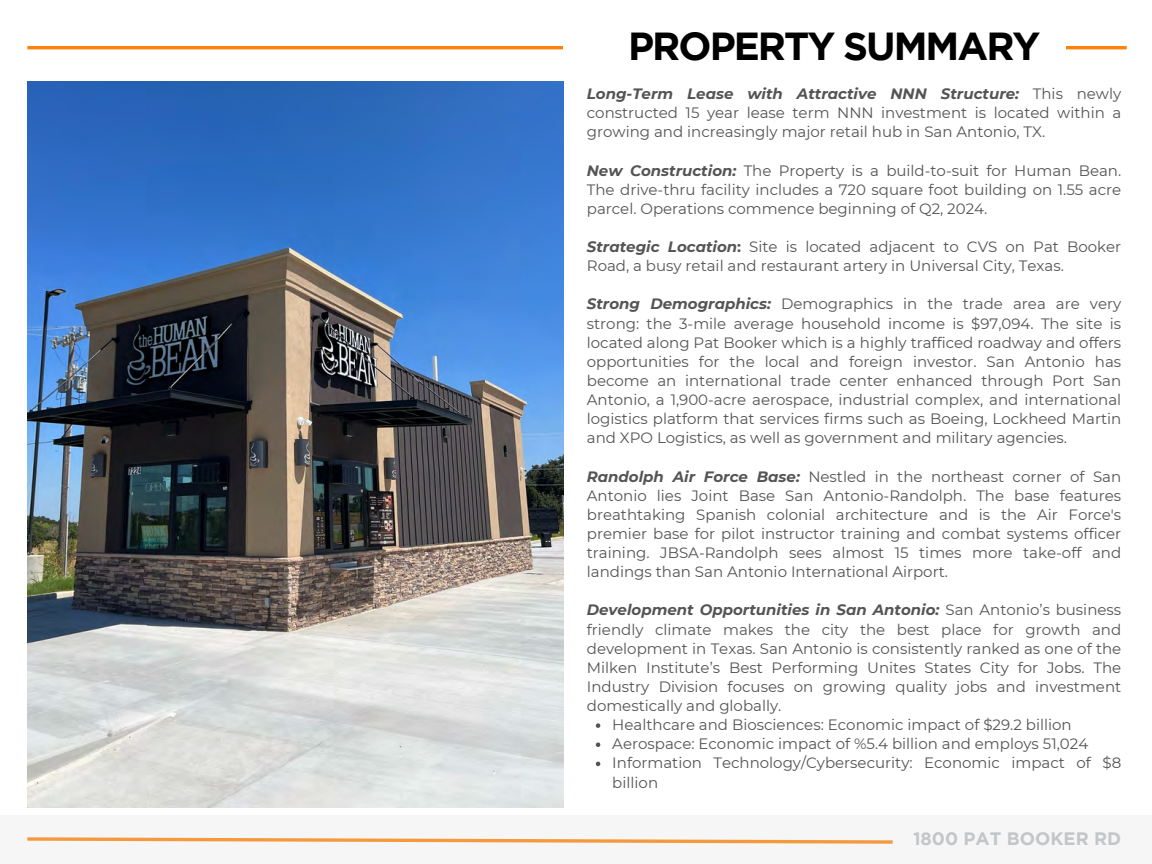
<style>
.page{position:relative;width:1152px;height:864px;background:#fff}
.page>*{position:absolute;margin:0;border:0;box-sizing:border-box;transform-origin:0 0}
.t1{font:700 39px "Gotham";letter-spacing:-.05em;color:#000}
.t2{font:700 18px "Gotham";color:#c3c6c8}
.t3{font:15px/19.2px "Montserrat";color:#545454;text-align:justify}
.s1{font-weight:700;font-style:italic}
.s2{font-weight:700}
</style>
<div class="page">
<div style="left:0;top:815px;width:1152px;height:49px;background:#f6f6f6"></div>
<svg style="left:27px;top:837px;width:866px;height:7px"></svg>
<hr style="left:27px;top:46px;width:1100px;height:3px;background:#ff8109">
<div style="left:563px;top:19px;width:503px;height:61px;background:#fff"></div>
<svg style="left:596px;top:723px;width:4px;height:5px"></svg>
<svg style="left:596px;top:742px;width:4px;height:5px"></svg>
<svg style="left:596px;top:762px;width:4px;height:4px"></svg>
<img style="left:27px;top:81px;width:537px;height:727px">
<p class="t1" style="left:628px;top:31px;width:414px">PROPERTY SUMMARY</p>
<h3 class="t3" style="left:587px;top:84px;width:536px"><span class="s1">Long-Term Lease with Attractive NNN Structure:</span> This newly constructed 15 year lease term NNN investment is located within a growing and increasingly major retail hub in San Antonio, TX.</h3>
<h3 class="t3" style="left:587px;top:161px;width:536px"><span class="s1">New Construction:</span> The Property is a build-to-suit for Human Bean.<br>The drive-thru facility includes a 720 square foot building on 1.55 acre parcel. Operations commence beginning of Q2, 2024.</h3>
<h3 class="t3" style="left:587px;top:237px;width:536px"><span class="s1">Strategic Location</span><span class="s2">:</span> Site is located adjacent to CVS on Pat Booker<br>Road, a busy retail and restaurant artery in Universal City, Texas.</h3>
<h3 class="t3" style="left:587px;top:294px;width:536px"><span class="s1">Strong Demographics:</span> Demographics in the trade area are very strong: the 3-mile average household income is $97,094. The site is located along Pat Booker which is a highly trafficed roadway and offers opportunities for the local and foreign investor. San Antonio has become an international trade center enhanced through Port San Antonio, a 1,900-acre aerospace, industrial complex, and international logistics platform that services firms such as Boeing, Lockheed Martin and XPO Logistics, as well as government and military agencies.</h3>
<h3 class="t3" style="left:587px;top:467px;width:536px"><span class="s1">Randolph Air Force Base:</span> Nestled in the northeast corner of San Antonio lies Joint Base San Antonio-Randolph. The base features breathtaking Spanish colonial architecture and is the Air Force's premier base for pilot instructor training and combat systems officer training. JBSA-Randolph sees almost 15 times more take-off and landings than San Antonio International Airport.</h3>
<h3 class="t3" style="left:587px;top:600px;width:536px"><span class="s1">Development Opportunities in San Antonio:</span> San Antonio’s business friendly climate makes the city the best place for growth and development in Texas. San Antonio is consistently ranked as one of the Milken Institute’s Best Performing Unites States City for Jobs. The Industry Division focuses on growing quality jobs and investment domestically and globally.</h3>
<p class="t3" style="left:612px;top:715px;width:461px">Healthcare and Biosciences: Economic impact of $29.2 billion</p>
<p class="t3" style="left:612px;top:734px;width:477px">Aerospace: Economic impact of %5.4 billion and employs 51,024</p>
<p class="t3" style="left:612px;top:753px;width:510px">Information Technology/Cybersecurity: Economic impact of $8 billion</p>
<h1 class="t2" style="left:913px;top:832px;width:210px">1800 PAT BOOKER RD</h1>
</div>
